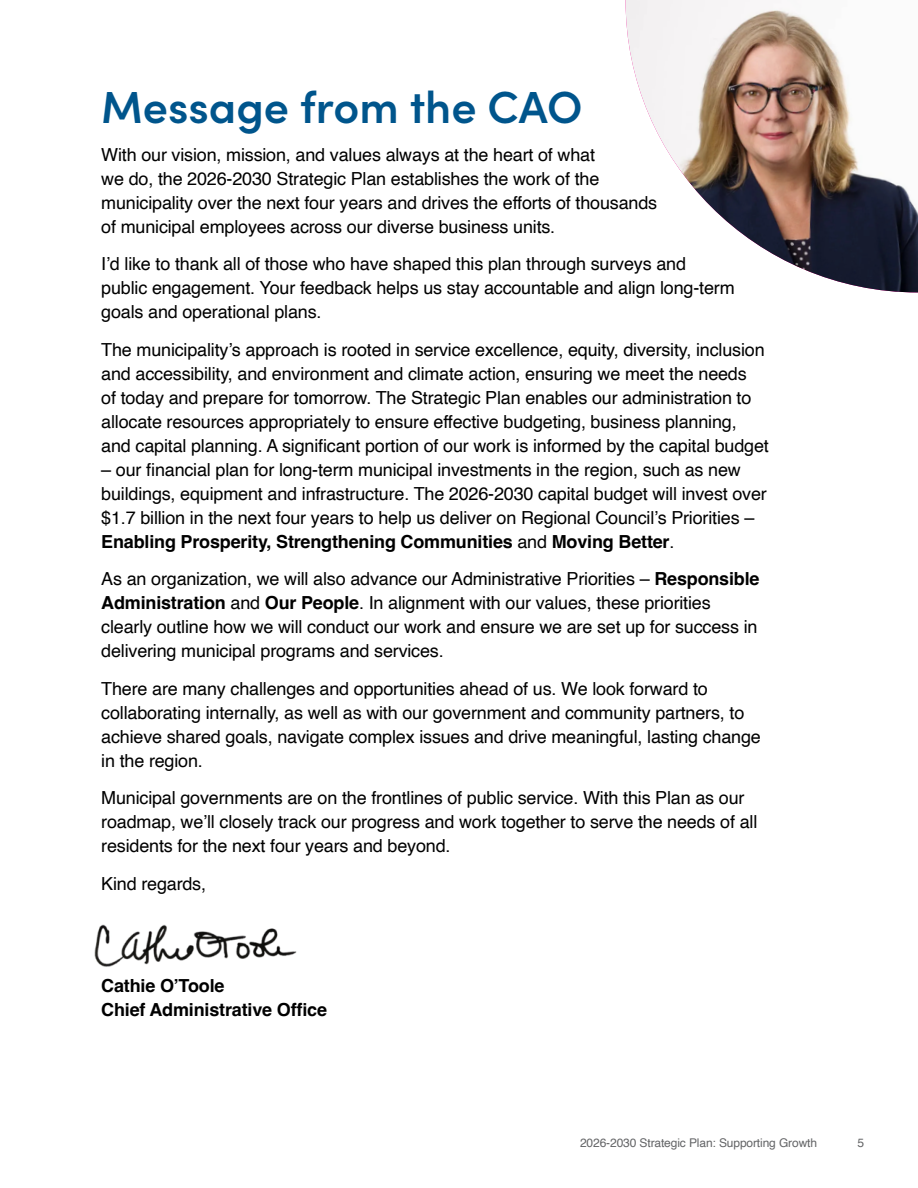
<style>
.page{position:relative;width:918px;height:1188px;background:#fff}
.page>*{position:absolute;margin:0;border:0;box-sizing:border-box;transform-origin:0 0}
.t1{font:600 45px "Sofia Pro";color:#00558c}
.Copy{font:18px/24px "Helvetica";letter-spacing:-.01em;color:#000}
.Copy-2{font:700 18px/24px "Helvetica";letter-spacing:-.01em;color:#000}
.t2{font:12px "Helvetica";letter-spacing:-.01em;color:#636466}
.s1{font-weight:700}
</style>
<div class="page">
<img style="left:94px;top:924px;width:203px;height:43px">
<img style="left:626px;top:0;width:292px;height:292px">
<h1 class="t1" style="left:101px;top:73px;width:483px">Message from the CAO</h1>
<p class="Copy" style="left:101px;top:143px;width:557px">With our vision, mission, and values always at the heart of what<br>we do, the 2026-2030 Strategic Plan establishes the work of the municipality over the next four years and drives the efforts of thousands of municipal employees across our diverse business units.</p>
<p class="Copy" style="left:101px;top:252px;width:635px">I’d like to thank all of those who have shaped this plan through surveys and public engagement. Your feedback helps us stay accountable and align long-term goals and operational plans.</p>
<p class="Copy" style="left:101px;top:338px;width:669px">The municipality’s approach is rooted in service excellence, equity, diversity, inclusion and accessibility, and environment and climate action, ensuring we meet the needs<br>of today and prepare for tomorrow. The Strategic Plan enables our administration to allocate resources appropriately to ensure effective budgeting, business planning, and capital planning. A significant portion of our work is informed by the capital budget</p>
<p class="Copy" style="left:101px;top:458px;width:667px">– our financial plan for long-term municipal investments in the region, such as new buildings, equipment and infrastructure. The 2026-2030 capital budget will invest over $1.7 billion in the next four years to help us deliver on Regional Council’s Priorities – <span class="s1">Enabling Prosperity, Strengthening Communities</span> and <span class="s1">Moving Better</span>.</p>
<p class="Copy" style="left:101px;top:567px;width:660px">As an organization, we will also advance our Administrative Priorities – <span class="s1">Responsible Administration</span> and <span class="s1">Our People</span>. In alignment with our values, these priorities clearly outline how we will conduct our work and ensure we are set up for success in delivering municipal programs and services.</p>
<p class="Copy" style="left:101px;top:677px;width:661px">There are many challenges and opportunities ahead of us. We look forward to collaborating internally, as well as with our government and community partners, to achieve shared goals, navigate complex issues and drive meaningful, lasting change in the region.</p>
<p class="Copy" style="left:101px;top:786px;width:658px">Municipal governments are on the frontlines of public service. With this Plan as our roadmap, we’ll closely track our progress and work together to serve the needs of all residents for the next four years and beyond.</p>
<p class="Copy" style="left:101px;top:872px;width:106px">Kind regards,</p>
<p class="Copy-2" style="left:101px;top:975px;width:227px">Cathie O’Toole<br>Chief Administrative Office</p>
<p class="t2" style="left:580px;top:1134px;width:239px">2026-2030 Strategic Plan: Supporting Growth</p>
<p class="t2" style="left:857px;top:1134px;width:8px">5</p>
</div>
